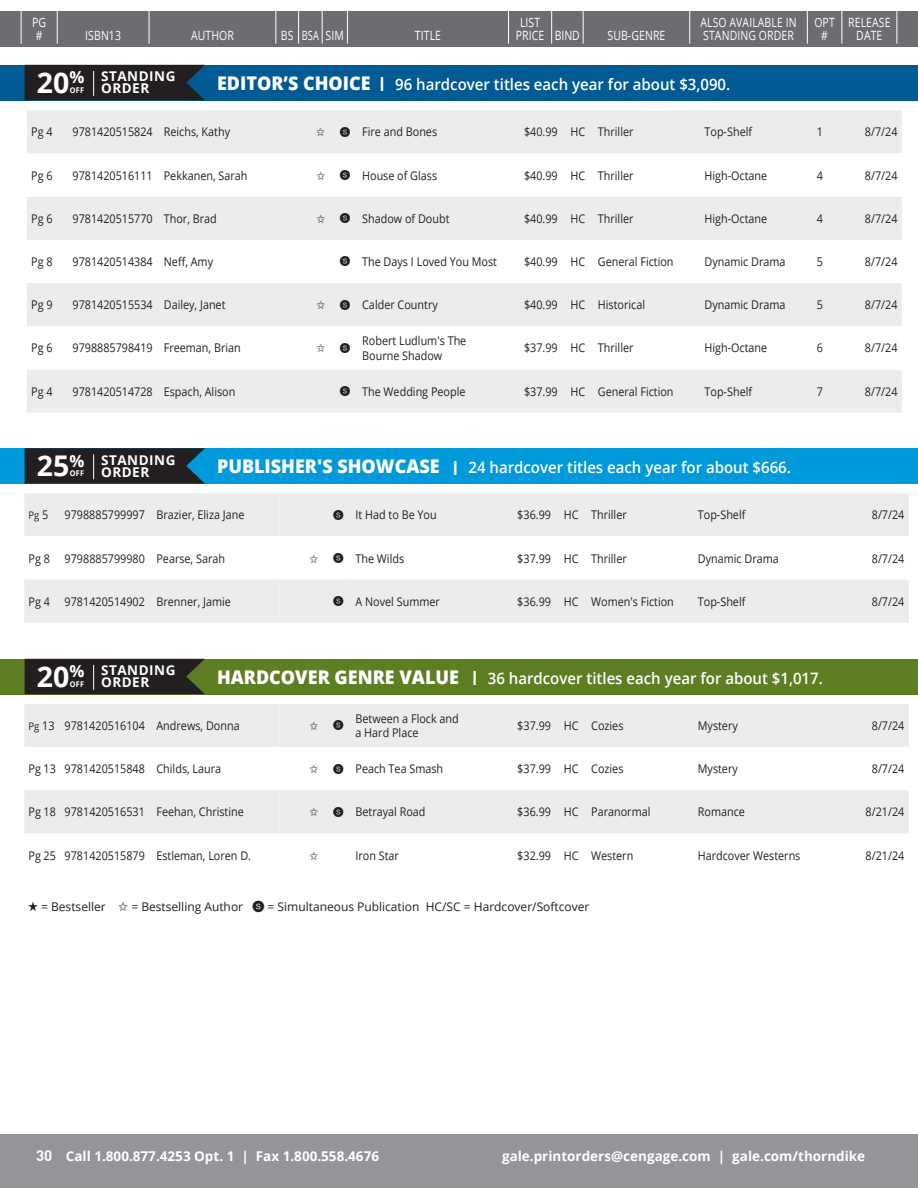
<style>
.page{position:relative;width:918px;height:1188px;background:#fff}
.page>*{position:absolute;margin:0;border:0;box-sizing:border-box;transform-origin:0 0}
.t1{font:700 28.5px "Open Sans";color:#fff}
.t2{font:600 15.75px "Open Sans";color:#fff;scale:.95 1}
.t3{font:700 13.5px "Open Sans";color:#fff}
.t4{font:700 13.5px/12px "Open Sans";letter-spacing:.04em;color:#fff}
.t5{font:12.75px/13.5px "Open Sans";letter-spacing:.01em;color:#fff;scale:.82 1}
.t6{font:12px/14.2px "Open Sans";color:#231f20;scale:.9 1}
.t7{font:12px "Open Sans";color:#231f20}
.t8{font:10.5px "Open Sans";color:#231f20;scale:.9 1}
.t9{font:10.5px "Hira Kaku Pro W3";color:#231f20}
.s1{font-weight:800;font-size:18.9px}
.s2{font-size:19.5px}
.s3{font-size:7.8px}
.s4{font-family:"Hira Kaku Pro W3";font-size:10.5px}
.s5{font-size:12px}
.s6{font-size:10.5px}
.s7{font-family:"Hira Kaku Pro W3"}
.s8{font-family:"DIN Offc";font-size:15px}
</style>
<div class="page">
<div style="left:0;top:1134px;width:918px;height:54px;background:#939598"></div>
<div style="left:0;top:11px;width:918px;height:36px;background:#6c6d70"></div>
<hr style="left:21px;top:8px;width:1px;height:36px;background:#fff">
<hr style="left:57px;top:8px;width:1px;height:36px;background:#fff">
<hr style="left:149px;top:8px;width:1px;height:36px;background:#fff">
<hr style="left:276px;top:8px;width:1px;height:36px;background:#fff">
<hr style="left:298px;top:8px;width:1px;height:36px;background:#fff">
<hr style="left:322px;top:8px;width:1px;height:36px;background:#fff">
<hr style="left:347px;top:8px;width:1px;height:36px;background:#fff">
<hr style="left:508px;top:8px;width:1px;height:36px;background:#fff">
<hr style="left:551px;top:8px;width:1px;height:36px;background:#fff">
<hr style="left:583px;top:8px;width:1px;height:36px;background:#fff">
<hr style="left:690px;top:8px;width:1px;height:36px;background:#fff">
<hr style="left:807px;top:8px;width:1px;height:36px;background:#fff">
<hr style="left:842px;top:8px;width:1px;height:36px;background:#fff">
<hr style="left:897px;top:8px;width:1px;height:36px;background:#fff">
<div style="left:0;top:65px;width:918px;height:35px;background:#005a93"></div>
<div style="left:25px;top:65px;width:180px;height:35px;background:#231f20"></div>
<div style="left:27px;top:110px;width:875px;height:303px;background:#ececee"></div>
<svg style="left:27px;top:153px;width:875px;height:216px"></svg>
<div style="left:0;top:448px;width:918px;height:36px;background:#009ada"></div>
<svg style="left:25px;top:448px;width:180px;height:36px;background:#21272d"></svg>
<div style="left:0;top:659px;width:918px;height:35px;background:#5e7e23"></div>
<div style="left:25px;top:659px;width:180px;height:35px;background:#231f20"></div>
<svg style="left:286px;top:110px;width:72px;height:303px"></svg>
<svg style="left:24px;top:493px;width:885px;height:130px"></svg>
<svg style="left:24px;top:704px;width:885px;height:129px"></svg>
<p class="t5" style="left:32px;top:15px;width:19px">PG #</p>
<p class="t5" style="left:85px;top:29px;width:45px">ISBN13</p>
<p class="t5" style="left:191px;top:29px;width:54px">AUTHOR</p>
<p class="t5" style="left:281px;top:29px;width:78px">BS BSA SIM</p>
<p class="t5" style="left:415px;top:29px;width:33px">TITLE</p>
<p class="t5" style="left:516px;top:15px;width:80px;text-indent:4px">LIST<br>PRICE BIND</p>
<p class="t5" style="left:608px;top:29px;width:72px">SUB-GENRE</p>
<p class="t5" style="left:700px;top:15px;width:119px">ALSO AVAILABLE IN<br>STANDING ORDER</p>
<p class="t5" style="left:814px;top:15px;width:26px;text-align:center">OPT #</p>
<p class="t5" style="left:848px;top:15px;width:53px;text-align:center">RELEASE<br>DATE</p>
<h1 class="t1" style="left:37px;top:62px;width:49px">20<sup>%</sup></h1>
<h2 class="t2" style="left:217px;top:73px;width:542px"><span class="s1">EDITOR’S CHOICE</span> <span class="s2">I</span> 96 hardcover titles each year for about $3,090.</h2>
<p class="t4" style="left:70px;top:70px;width:107px;text-indent:31px">STANDING<br><span class="s3">OFF</span> ORDER</p>
<p class="t6" style="left:31px;top:125px;width:25px">Pg 4</p>
<p class="t6" style="left:73px;top:125px;width:177px">9781420515824 Reichs, Kathy</p>
<p class="t6" style="left:340px;top:125px;width:110px"><span class="s4">S</span> Fire and Bones</p>
<p class="t6" style="left:524px;top:125px;width:123px">$40.99 HC Thriller</p>
<p class="t6" style="left:705px;top:125px;width:54px">Top-Shelf</p>
<p class="t6" style="left:817px;top:125px;width:8px">1</p>
<p class="t6" style="left:865px;top:125px;width:38px">8/7/24</p>
<p class="t6" style="left:31px;top:168px;width:25px">Pg 6</p>
<p class="t6" style="left:73px;top:168px;width:196px">9781420516111 Pekkanen, Sarah</p>
<p class="t6" style="left:340px;top:168px;width:110px"><span class="s4">S</span> House of Glass</p>
<p class="t6" style="left:524px;top:168px;width:123px">$40.99 HC Thriller</p>
<p class="t6" style="left:705px;top:168px;width:71px">High-Octane</p>
<p class="t6" style="left:817px;top:168px;width:8px">4</p>
<p class="t6" style="left:865px;top:168px;width:38px">8/7/24</p>
<p class="t6" style="left:31px;top:211px;width:25px">Pg 6</p>
<p class="t6" style="left:73px;top:211px;width:162px">9781420515770 Thor, Brad</p>
<p class="t6" style="left:340px;top:211px;width:123px"><span class="s4">S</span> Shadow of Doubt</p>
<p class="t6" style="left:524px;top:211px;width:123px">$40.99 HC Thriller</p>
<p class="t6" style="left:705px;top:211px;width:71px">High-Octane</p>
<p class="t6" style="left:817px;top:211px;width:8px">4</p>
<p class="t6" style="left:865px;top:211px;width:38px">8/7/24</p>
<p class="t6" style="left:31px;top:254px;width:25px">Pg 8</p>
<p class="t6" style="left:73px;top:254px;width:158px">9781420514384 Neff, Amy</p>
<p class="t6" style="left:340px;top:254px;width:176px"><span class="s4">S</span> The Days I Loved You Most</p>
<p class="t6" style="left:524px;top:254px;width:168px">$40.99 HC General Fiction</p>
<p class="t6" style="left:705px;top:254px;width:92px">Dynamic Drama</p>
<p class="t6" style="left:817px;top:254px;width:8px">5</p>
<p class="t6" style="left:865px;top:254px;width:38px">8/7/24</p>
<p class="t6" style="left:31px;top:297px;width:25px">Pg 9</p>
<p class="t6" style="left:73px;top:297px;width:171px">9781420515534 Dailey, Janet</p>
<p class="t6" style="left:340px;top:297px;width:110px"><span class="s4">S</span> Calder Country</p>
<p class="t6" style="left:524px;top:297px;width:136px">$40.99 HC Historical</p>
<p class="t6" style="left:705px;top:297px;width:92px">Dynamic Drama</p>
<p class="t6" style="left:817px;top:297px;width:8px">5</p>
<p class="t6" style="left:865px;top:297px;width:38px">8/7/24</p>
<p class="t6" style="left:31px;top:341px;width:25px">Pg 6</p>
<p class="t6" style="left:73px;top:341px;width:188px">9798885798419 Freeman, Brian</p>
<p class="t9" style="left:340px;top:339px;width:12px">S</p>
<p class="t6" style="left:362px;top:334px;width:117px">Robert Ludlum's The<br>Bourne Shadow</p>
<p class="t6" style="left:524px;top:341px;width:123px">$37.99 HC Thriller</p>
<p class="t6" style="left:705px;top:341px;width:71px">High-Octane</p>
<p class="t6" style="left:817px;top:341px;width:8px">6</p>
<p class="t6" style="left:865px;top:341px;width:38px">8/7/24</p>
<p class="t6" style="left:31px;top:384px;width:25px">Pg 4</p>
<p class="t6" style="left:73px;top:384px;width:183px">9781420514728 Espach, Alison</p>
<p class="t6" style="left:340px;top:384px;width:141px"><span class="s4">S</span> The Wedding People</p>
<p class="t6" style="left:524px;top:384px;width:168px">$37.99 HC General Fiction</p>
<p class="t6" style="left:705px;top:384px;width:54px">Top-Shelf</p>
<p class="t6" style="left:817px;top:384px;width:8px">7</p>
<p class="t6" style="left:865px;top:384px;width:38px">8/7/24</p>
<h1 class="t1" style="left:37px;top:446px;width:49px">25<sup>%</sup></h1>
<h2 class="t2" style="left:217px;top:457px;width:606px"><span class="s1">PUBLISHER'S SHOWCASE</span> <span class="s2">I</span> 24 hardcover titles each year for about $666.</h2>
<p class="t4" style="left:70px;top:453px;width:107px;text-indent:31px">STANDING<br><span class="s3">OFF</span> ORDER</p>
<p class="t8" style="left:29px;top:508px;width:24px">Pg <span class="s5">5</span></p>
<p class="t6" style="left:65px;top:508px;width:201px">9798885799997 Brazier, Eliza Jane</p>
<p class="t6" style="left:333px;top:508px;width:116px"><span class="s4">S</span> It Had to Be You</p>
<p class="t6" style="left:517px;top:508px;width:123px">$36.99 HC Thriller</p>
<p class="t6" style="left:698px;top:508px;width:54px">Top-Shelf</p>
<p class="t6" style="left:872px;top:508px;width:38px">8/7/24</p>
<p class="t6" style="left:29px;top:551px;width:220px">Pg 8 9798885799980 Pearse, Sarah</p>
<p class="t6" style="left:333px;top:551px;width:80px"><span class="s4">S</span> The Wilds</p>
<p class="t6" style="left:517px;top:551px;width:123px">$37.99 HC Thriller</p>
<p class="t6" style="left:698px;top:551px;width:92px">Dynamic Drama</p>
<p class="t6" style="left:872px;top:551px;width:38px">8/7/24</p>
<p class="t6" style="left:29px;top:594px;width:226px">Pg 4 9781420514902 Brenner, Jamie</p>
<p class="t6" style="left:333px;top:594px;width:120px"><span class="s4">S</span> A Novel Summer</p>
<p class="t6" style="left:517px;top:594px;width:176px">$36.99 HC Women's Fiction</p>
<p class="t6" style="left:698px;top:594px;width:54px">Top-Shelf</p>
<p class="t6" style="left:872px;top:594px;width:38px">8/7/24</p>
<h1 class="t1" style="left:37px;top:656px;width:49px">20<sup>%</sup></h1>
<h2 class="t2" style="left:217px;top:667px;width:639px"><span class="s1">HARDCOVER GENRE VALUE</span> <span class="s2">I</span> 36 hardcover titles each year for about $1,017.</h2>
<p class="t4" style="left:70px;top:664px;width:107px;text-indent:31px">STANDING<br><span class="s3">OFF</span> ORDER</p>
<p class="t6" style="left:29px;top:718px;width:236px"><span class="s6">Pg</span> 13 9781420516104 Andrews, Donna</p>
<p class="t9" style="left:333px;top:716px;width:12px">S</p>
<p class="t6" style="left:356px;top:711px;width:116px">Between a Flock and a Hard Place</p>
<p class="t6" style="left:517px;top:718px;width:119px">$37.99 HC Cozies</p>
<p class="t6" style="left:698px;top:718px;width:46px">Mystery</p>
<p class="t6" style="left:872px;top:718px;width:38px">8/7/24</p>
<p class="t6" style="left:29px;top:761px;width:216px">Pg 13 9781420515848 Childs, Laura</p>
<p class="t6" style="left:333px;top:761px;width:124px"><span class="s4">S</span> Peach Tea Smash</p>
<p class="t6" style="left:517px;top:761px;width:119px">$37.99 HC Cozies</p>
<p class="t6" style="left:698px;top:761px;width:46px">Mystery</p>
<p class="t6" style="left:872px;top:761px;width:38px">8/7/24</p>
<p class="t6" style="left:29px;top:805px;width:241px">Pg 18 9781420516531 Feehan, Christine</p>
<p class="t6" style="left:333px;top:805px;width:104px"><span class="s4">S</span> Betrayal Road</p>
<p class="t6" style="left:517px;top:805px;width:149px">$36.99 HC Paranormal</p>
<p class="t6" style="left:698px;top:805px;width:54px">Romance</p>
<p class="t6" style="left:866px;top:805px;width:45px">8/21/24</p>
<p class="t6" style="left:29px;top:848px;width:249px">Pg 25 9781420515879 Estleman, Loren D.</p>
<p class="t6" style="left:356px;top:848px;width:50px">Iron Star</p>
<p class="t6" style="left:517px;top:848px;width:130px">$32.99 HC Western</p>
<p class="t6" style="left:698px;top:848px;width:116px">Hardcover Westerns</p>
<p class="t6" style="left:866px;top:848px;width:45px">8/21/24</p>
<p class="t7" style="left:28px;top:898px;width:79px">★ = Bestseller</p>
<p class="t7" style="left:131px;top:898px;width:460px">= Bestselling Author <span class="s7">S</span> = Simultaneous Publication HC/SC = Hardcover/Softcover</p>
<p class="t3" style="left:36px;top:1146px;width:344px"><span class="s8">30</span> Call 1.800.877.4253 Opt. 1 | Fax 1.800.558.4676</p>
<p class="t3" style="left:502px;top:1146px;width:365px">gale.printorders@cengage.com | gale.com/thorndike</p>
</div>
